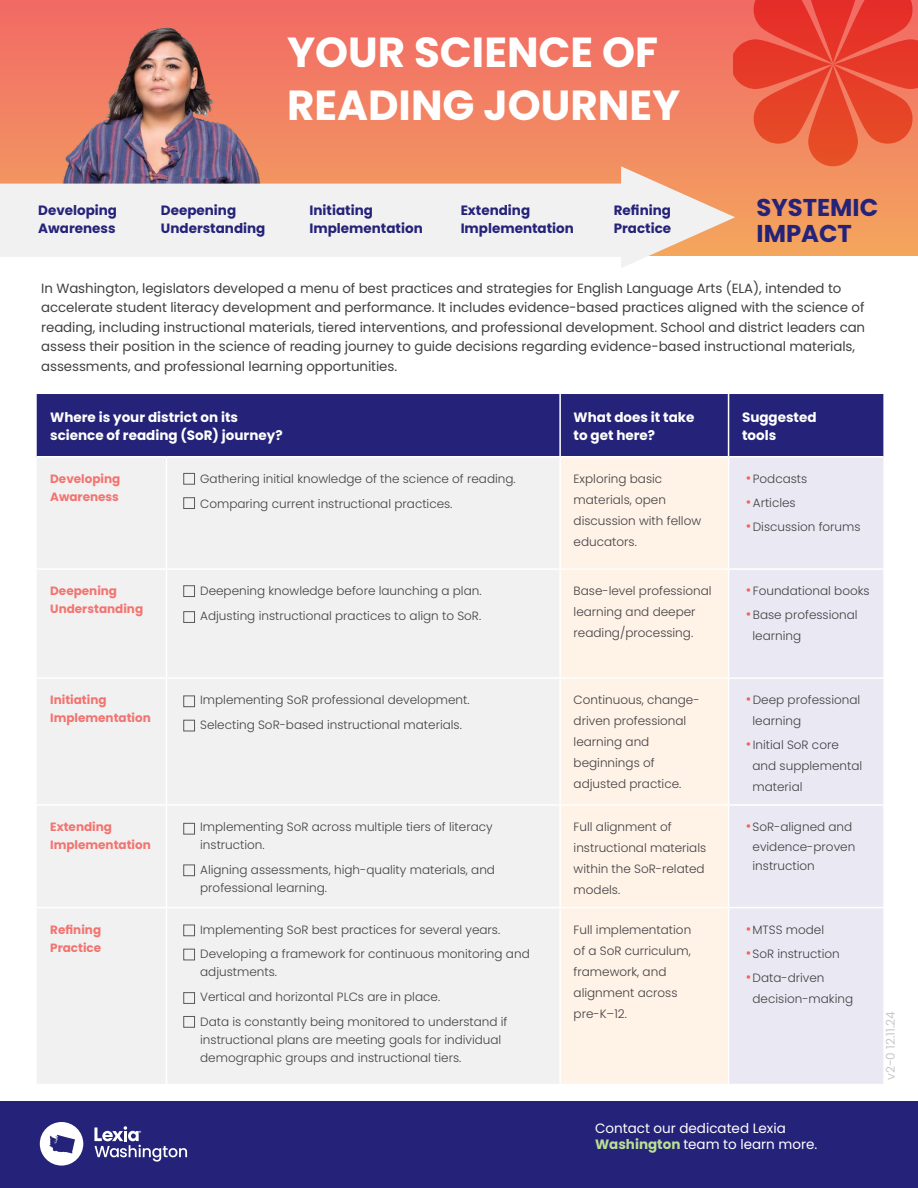
<style>
.page{position:relative;width:918px;height:1188px;background:#fff}
.page>*{position:absolute;margin:0;border:0;box-sizing:border-box;transform-origin:0 0}
.t1{font:700 42px/52.5px "Poppins";color:#fff}
.t2{font:700 24.3px "Poppins";color:#252379}
.t3{font:700 13.5px "Poppins";color:#252379}
.t4{font:700 13.5px/18px "Poppins";color:#fff}
.t5{font:13.5px/16.5px "Poppins";color:#fff}
.t6{font:13.35px/19.5px "Poppins";letter-spacing:-.005em;color:#414042}
.t7{font:300 12px/21px "Poppins";color:#414042}
.t8{font:700 12px/18px "Poppins";color:#f37470}
.Version_Info{font:12px "Poppins";color:#c7c8ca}
.s1{font-size:15px;color:#f16464}
.s2{font-weight:700;color:#badf93}
</style>
<div class="page">
<div style="left:0;top:0;width:918px;height:255px;background:linear-gradient(to bottom,#f16966,#f3a65e)"></div>
<img style="left:55px;top:20px;width:210px;height:146px">
<div style="left:0;top:1102px;width:918px;height:86px;background:#252379"></div>
<div style="left:37px;top:394px;width:846px;height:62px;background:#252379"></div>
<div style="left:37px;top:458px;width:522px;height:626px;background:#f1f1f2"></div>
<div style="left:561px;top:458px;width:167px;height:626px;background:#fff2e7"></div>
<div style="left:729px;top:458px;width:154px;height:626px;background:#eae9f3"></div>
<hr style="left:166px;top:568px;width:394px;height:2px;background:#fff">
<hr style="left:166px;top:677px;width:394px;height:2px;background:#fff">
<hr style="left:166px;top:804px;width:394px;height:2px;background:#fff">
<hr style="left:166px;top:907px;width:394px;height:1px;background:#fff">
<hr style="left:37px;top:568px;width:129px;height:2px;background:#fff">
<hr style="left:37px;top:677px;width:129px;height:2px;background:#fff">
<hr style="left:37px;top:804px;width:129px;height:2px;background:#fff">
<hr style="left:37px;top:907px;width:129px;height:1px;background:#fff">
<hr style="left:166px;top:457px;width:1px;height:111px;background:#fff">
<hr style="left:166px;top:570px;width:1px;height:107px;background:#fff">
<hr style="left:166px;top:679px;width:1px;height:125px;background:#fff">
<hr style="left:166px;top:806px;width:1px;height:101px;background:#fff">
<hr style="left:166px;top:908px;width:1px;height:176px;background:#fff">
<hr style="left:729px;top:568px;width:154px;height:2px;background:#fff">
<hr style="left:729px;top:677px;width:154px;height:2px;background:#fff">
<hr style="left:729px;top:804px;width:154px;height:2px;background:#fff">
<hr style="left:729px;top:907px;width:154px;height:1px;background:#fff">
<hr style="left:559px;top:394px;width:2px;height:62px;background:#fff">
<hr style="left:728px;top:394px;width:1px;height:62px;background:#fff">
<hr style="left:560px;top:568px;width:169px;height:2px;background:#fff">
<hr style="left:560px;top:677px;width:169px;height:2px;background:#fff">
<hr style="left:560px;top:804px;width:169px;height:2px;background:#fff">
<hr style="left:560px;top:907px;width:169px;height:1px;background:#fff">
<div style="left:183px;top:473px;width:12px;height:12px;border:1px solid #58595b"></div>
<div style="left:183px;top:497px;width:12px;height:12px;border:1px solid #58595b"></div>
<div style="left:183px;top:585px;width:12px;height:12px;border:1px solid #58595b"></div>
<div style="left:183px;top:611px;width:12px;height:12px;border:1px solid #58595b"></div>
<div style="left:183px;top:696px;width:12px;height:11px;border:1px solid #58595b"></div>
<div style="left:183px;top:720px;width:12px;height:11px;border:1px solid #58595b"></div>
<div style="left:183px;top:823px;width:12px;height:12px;border:1px solid #58595b"></div>
<div style="left:183px;top:865px;width:12px;height:11px;border:1px solid #58595b"></div>
<div style="left:183px;top:925px;width:12px;height:11px;border:1px solid #58595b"></div>
<div style="left:183px;top:949px;width:12px;height:11px;border:1px solid #58595b"></div>
<div style="left:183px;top:992px;width:12px;height:12px;border:1px solid #58595b"></div>
<div style="left:183px;top:1016px;width:12px;height:12px;border:1px solid #58595b"></div>
<svg style="left:0;top:166px;width:735px;height:102px;fill:#f1f1f2"></svg>
<svg style="left:94px;top:1126px;width:93px;height:36px"></svg>
<svg style="left:40px;top:1122px;width:43px;height:44px"></svg>
<svg style="left:733px;top:0;width:185px;height:166px;background:#e9523b"></svg>
<p class="t1" style="left:287px;top:27px;width:395px">YOUR SCIENCE OF<br>READING JOURNEY</p>
<p class="t3" style="left:38px;top:202px;width:80px">Developing</p>
<p class="t3" style="left:38px;top:220px;width:79px">Awareness</p>
<p class="t3" style="left:161px;top:202px;width:77px">Deepening</p>
<p class="t3" style="left:161px;top:220px;width:106px">Understanding</p>
<p class="t3" style="left:310px;top:202px;width:65px">Initiating</p>
<p class="t3" style="left:310px;top:220px;width:115px">Implementation</p>
<p class="t3" style="left:461px;top:202px;width:71px">Extending</p>
<p class="t3" style="left:461px;top:220px;width:115px">Implementation</p>
<p class="t3" style="left:614px;top:202px;width:59px">Refining</p>
<p class="t3" style="left:614px;top:220px;width:59px">Practice</p>
<p class="t2" style="left:757px;top:193px;width:123px">SYSTEMIC</p>
<p class="t2" style="left:757px;top:219px;width:97px">IMPACT</p>
<p class="t6" style="left:41px;top:278px;width:825px">In Washington, legislators developed a menu of best practices and strategies for English Language Arts (ELA), intended to accelerate student literacy development and performance. It includes evidence-based practices aligned with the science of reading, including instructional materials, tiered interventions, and professional development. School and district leaders can assess their position in the science of reading journey to guide decisions regarding evidence-based instructional materials, assessments, and professional learning opportunities.</p>
<p class="t4" style="left:50px;top:408px;width:234px">Where is your district on its science of reading (SoR) journey?</p>
<p class="t4" style="left:574px;top:408px;width:122px">What does it take to get here?</p>
<p class="t4" style="left:742px;top:408px;width:76px">Suggested tools</p>
<p class="t8" style="left:50px;top:470px;width:72px">Developing<br>Awareness</p>
<p class="t7" style="left:200px;top:468px;width:317px">Gathering initial knowledge of the science of reading.</p>
<p class="t7" style="left:200px;top:493px;width:254px">Comparing current instructional practices.</p>
<p class="t7" style="left:574px;top:468px;width:129px">Exploring basic materials, open discussion with fellow educators.</p>
<p class="t7" style="left:746px;top:468px;width:63px"><span class="s1">•</span>Podcasts</p>
<p class="t7" style="left:746px;top:492px;width:51px"><span class="s1">•</span>Articles</p>
<p class="t7" style="left:746px;top:517px;width:116px"><span class="s1">•</span>Discussion forums</p>
<p class="t8" style="left:50px;top:582px;width:94px">Deepening<br>Understanding</p>
<p class="t7" style="left:200px;top:581px;width:283px">Deepening knowledge before launching a plan.</p>
<p class="t7" style="left:200px;top:605px;width:282px">Adjusting instructional practices to align to SoR.</p>
<p class="t7" style="left:574px;top:581px;width:139px">Base-level professional learning and deeper reading/processing.</p>
<p class="t7" style="left:746px;top:581px;width:125px"><span class="s1">•</span> Foundational books</p>
<p class="t7" style="left:753px;top:605px;width:107px;text-indent:-7px"><span class="s1">•</span>Base professional learning</p>
<p class="t8" style="left:50px;top:691px;width:102px">Initiating<br>Implementation</p>
<p class="t7" style="left:200px;top:690px;width:271px">Implementing SoR professional development.</p>
<p class="t7" style="left:200px;top:714px;width:263px">Selecting SoR-based instructional materials.</p>
<p class="t8" style="left:50px;top:818px;width:102px">Extending<br>Implementation</p>
<p class="t7" style="left:200px;top:818px;width:294px;line-height:18px">Implementing SoR across multiple tiers of literacy instruction.</p>
<p class="t7" style="left:200px;top:861px;width:296px;line-height:18px">Aligning assessments, high-quality materials, and professional learning.</p>
<p class="t8" style="left:50px;top:921px;width:53px">Refining<br>Practice</p>
<p class="t7" style="left:200px;top:919px;width:302px">Implementing SoR best practices for several years.</p>
<p class="t7" style="left:200px;top:945px;width:331px;line-height:18px">Developing a framework for continuous monitoring and adjustments.</p>
<p class="t7" style="left:200px;top:987px;width:241px">Vertical and horizontal PLCs are in place.</p>
<p class="t7" style="left:200px;top:1013px;width:309px;line-height:18px">Data is constantly being monitored to understand if instructional plans are meeting goals for individual demographic groups and instructional tiers.</p>
<p class="t7" style="left:574px;top:690px;width:127px">Continuous, change&shy;driven professional learning and beginnings of</p>
<p class="t7" style="left:574px;top:774px;width:109px">adjusted practice.</p>
<p class="t7" style="left:574px;top:816px;width:134px">Full alignment of instructional materials</p>
<p class="t7" style="left:574px;top:858px;width:132px">within the SoR-related models.</p>
<p class="t7" style="left:753px;top:690px;width:109px;text-indent:-7px"><span class="s1">•</span>Deep professional learning</p>
<p class="t7" style="left:753px;top:735px;width:111px;text-indent:-7px"><span class="s1">•</span>Initial SoR core and supplemental material</p>
<p class="t7" style="left:753px;top:817px;width:104px;line-height:19.5px;text-indent:-7px"><span class="s1">•</span>SoR-aligned and evidence-proven instruction</p>
<p class="t7" style="left:574px;top:919px;width:119px">Full implementation of a SoR curriculum, framework, and alignment across pre-K–12.</p>
<p class="t7" style="left:746px;top:919px;width:80px"><span class="s1">•</span>MTSS model</p>
<p class="t7" style="left:746px;top:943px;width:96px"><span class="s1">•</span>SoR instruction</p>
<p class="t7" style="left:753px;top:968px;width:102px;text-indent:-7px"><span class="s1">•</span>Data-driven decision-making</p>
<p class="t5" style="left:595px;top:1120px;width:224px">Contact our dedicated Lexia<br><span class="s2">Washington</span> team to learn more.</p>
<p class="Version_Info" style="left:884px;top:1080px;width:70px;rotate:-90deg">v2-0 12.11.24</p>
</div>
